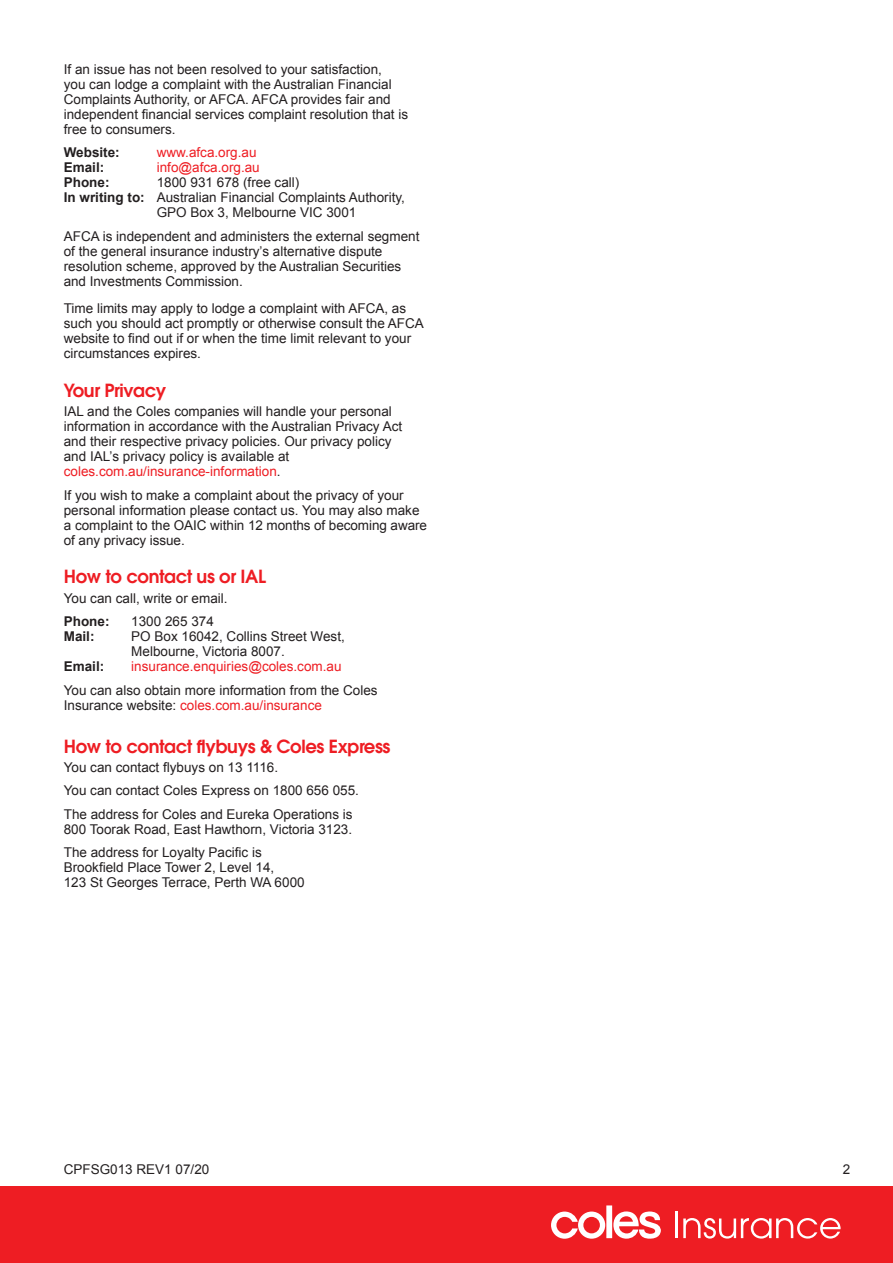
<style>
.page{position:relative;width:893px;height:1263px;background:#fff}
.page>*{position:absolute;margin:0;border:0;box-sizing:border-box;transform-origin:0 0}
.t1{font:600 18px "ITC Avant Garde Pro";letter-spacing:-.02em;color:#ee1d23}
.t2{font:13.5px/15px "Arial";color:#231f20}
.t3{font:13.5px "Arial";color:#ee1d23}
.t4{font:700 13.5px "Arial";color:#231f20}
.s1{font-weight:700}
.s2{color:#ee1d23}
</style>
<div class="page">
<div style="left:0;top:1186px;width:893px;height:77px;background:#ee1d23"></div>
<svg style="left:551px;top:1211px;width:54px;height:28px"></svg>
<div style="left:606px;top:1205px;width:6px;height:33px;background:#fff"></div>
<svg style="left:613px;top:1211px;width:48px;height:28px"></svg>
<hr style="left:676px;top:1211px;width:2px;height:27px;background:#fff">
<svg style="left:683px;top:1218px;width:158px;height:20px"></svg>
<p class="t2" style="left:64px;top:62px;width:346px">If an issue has not been resolved to your satisfaction,<br>you can lodge a complaint with the Australian Financial Complaints Authority, or AFCA. AFCA provides fair and independent financial services complaint resolution that is free to consumers.</p>
<p class="t4" style="left:64px;top:143px;width:58px">Website:</p>
<p class="t3" style="left:157px;top:144px;width:101px">www.afca.org.au</p>
<p class="t4" style="left:64px;top:158px;width:42px">Email:</p>
<p class="t3" style="left:157px;top:159px;width:105px">info@afca.org.au</p>
<p class="t4" style="left:64px;top:173px;width:47px">Phone:</p>
<p class="t2" style="left:157px;top:175px;width:144px">1800 931 678 (free call)</p>
<p class="t2" style="left:64px;top:190px;width:343px"><span class="s1">In writing to:</span> Australian Financial Complaints Authority,</p>
<p class="t2" style="left:157px;top:205px;width:201px">GPO Box 3, Melbourne VIC 3001</p>
<p class="t2" style="left:64px;top:229px;width:357px">AFCA is independent and administers the external segment of the general insurance industry’s alternative dispute resolution scheme, approved by the Australian Securities and Investments Commission.</p>
<p class="t2" style="left:64px;top:301px;width:362px">Time limits may apply to lodge a complaint with AFCA, as such you should act promptly or otherwise consult the AFCA website to find out if or when the time limit relevant to your circumstances expires.</p>
<h1 class="t1" style="left:64px;top:379px;width:104px">Your Privacy</h1>
<p class="t2" style="left:64px;top:404px;width:340px">IAL and the Coles companies will handle your personal information in accordance with the Australian Privacy Act and their respective privacy policies. Our privacy policy and IAL’s privacy policy is available at <span class="s2">coles.com.au/insurance-information</span>.</p>
<p class="t2" style="left:64px;top:488px;width:365px">If you wish to make a complaint about the privacy of your personal information please contact us. You may also make a complaint to the OAIC within 12 months of becoming aware of any privacy issue.</p>
<h1 class="t1" style="left:64px;top:565px;width:204px">How to contact us or IAL</h1>
<p class="t2" style="left:64px;top:590px;width:165px">You can call, write or email.</p>
<p class="t4" style="left:64px;top:612px;width:47px">Phone:</p>
<p class="t2" style="left:131px;top:614px;width:84px">1300 265 374</p>
<p class="t4" style="left:64px;top:627px;width:32px">Mail:</p>
<p class="t2" style="left:131px;top:629px;width:215px">PO Box 16042, Collins Street West,<br>Melbourne, Victoria 8007.</p>
<p class="t4" style="left:64px;top:657px;width:42px">Email:</p>
<p class="t3" style="left:131px;top:658px;width:212px">insurance.enquiries@coles.com.au</p>
<p class="t2" style="left:64px;top:683px;width:315px">You can also obtain more information from the Coles<br>Insurance website: <span class="s2">coles.com.au/insurance</span></p>
<h1 class="t1" style="left:64px;top:734px;width:328px">How to contact flybuys &amp; Coles Express</h1>
<p class="t2" style="left:64px;top:755px;width:297px;line-height:23.5px">You can contact flybuys on 13 1116.<br>You can contact Coles Express on 1800 656 055.<br>The address for Coles and Eureka Operations is</p>
<p class="t2" style="left:64px;top:817px;width:290px;line-height:23.5px">800 Toorak Road, East Hawthorn, Victoria 3123.<br>The address for Loyalty Pacific is</p>
<p class="t2" style="left:64px;top:860px;width:242px">Brookfield Place Tower 2, Level 14,<br>123 St Georges Terrace, Perth WA 6000</p>
<p class="t2" style="left:64px;top:1162px;width:147px">CPFSG013 REV1 07/20</p>
<p class="t2" style="left:843px;top:1162px;width:9px">2</p>
</div>
